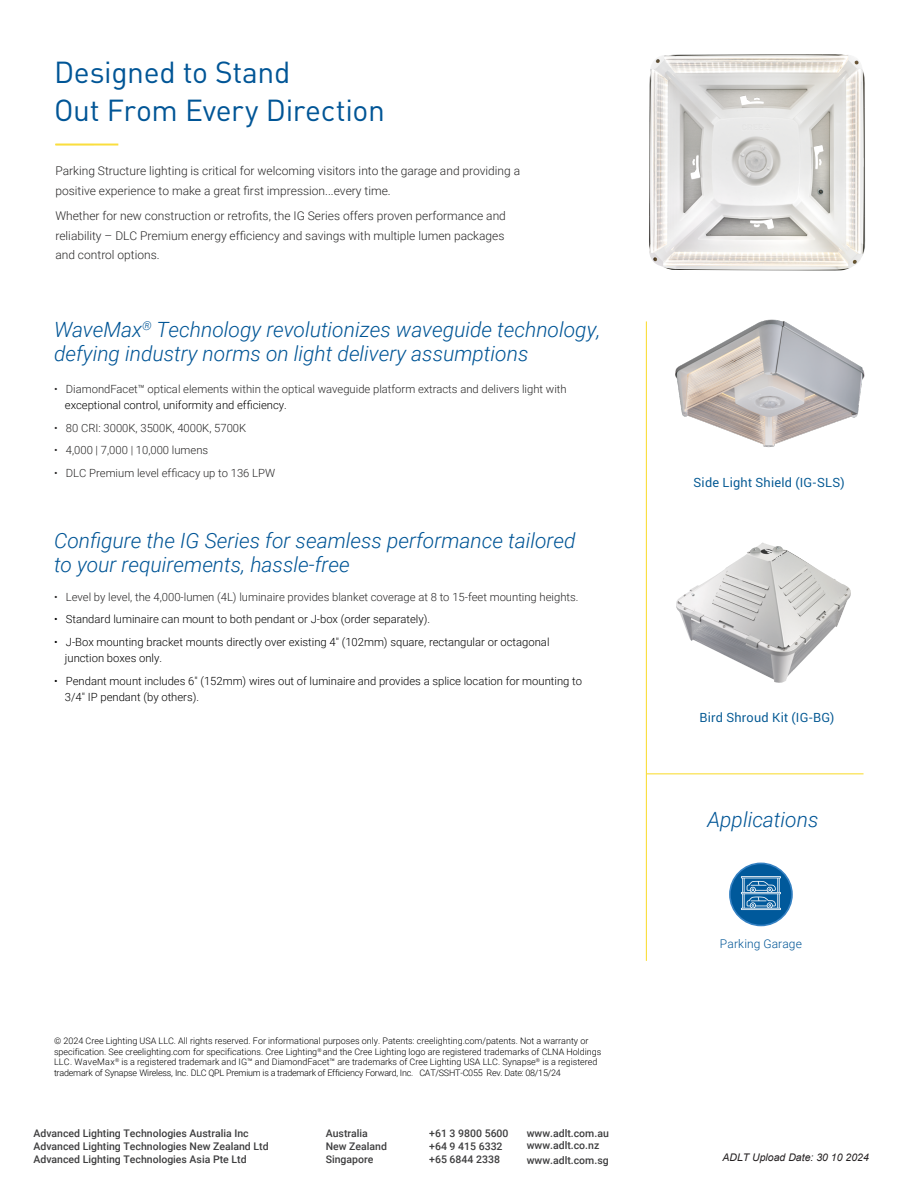
<style>
.page{position:relative;width:918px;height:1188px;background:#fff}
.page>*{position:absolute;margin:0;border:0;box-sizing:border-box;transform-origin:0 0}
.t1{font:30px/37.5px "DINOT";letter-spacing:-.01em;color:#005596}
.t2{font:italic 300 21px/24px "Roboto";color:#005596}
.t3{font:12.75px "Roboto";letter-spacing:.02em;color:#005792}
.t4{font:300 12px/19.5px "Roboto";color:#282727}
.t5{font:300 12px "Roboto";letter-spacing:.01em;color:#005596}
.t6{font:300 11.25px/16.5px "Roboto";color:#000}
.t7{font:300 11.25px "Roboto";color:#282727}
.t8{font:500 10.5px/13.2px "Roboto";color:#3e3e3f}
.t9{font:italic 10.5px "Arial";color:#231f20}
.t10{font:300 9px/10.8px "Roboto";color:#000}
</style>
<div class="page">
<hr style="left:646px;top:321px;width:1px;height:640px;background:#fade3d">
<hr style="left:647px;top:773px;width:217px;height:1px;background:#fade3d">
<hr style="left:55px;top:144px;width:63px;height:2px;background:#fade3d">
<img style="left:649px;top:54px;width:216px;height:217px">
<div style="left:730px;top:863px;width:62px;height:62px;background:#00599b;border-radius:50%"></div>
<div style="left:729px;top:863px;width:64px;height:63px;border:2px solid #3581c3;border-radius:50%"></div>
<svg style="left:741px;top:876px;width:40px;height:34px"></svg>
<img style="left:676px;top:543px;width:175px;height:140px">
<img style="left:675px;top:319px;width:190px;height:128px">
<h1 class="t1" style="left:54px;top:53px;width:332px">Designed to Stand<br>Out From Every Direction</h1>
<h3 class="t4" style="left:55px;top:161px;width:466px">Parking Structure lighting is critical for welcoming visitors into the garage and providing a positive experience to make a great first impression...every time.</h3>
<h3 class="t4" style="left:55px;top:206px;width:452px;text-align:justify">Whether for new construction or retrofits, the IG Series offers proven performance and reliability – DLC Premium energy efficiency and savings with multiple lumen packages and control options.</h3>
<h2 class="t2" style="left:54px;top:317px;width:548px">WaveMax<sup>®</sup> Technology revolutionizes waveguide technology, defying industry norms on light delivery assumptions</h2>
<p class="t7" style="left:54px;top:381px;width:514px">• DiamondFacet™ optical elements within the optical waveguide platform extracts and delivers light with</p>
<p class="t6" style="left:65px;top:396px;width:223px">exceptional control, uniformity and efficiency.</p>
<p class="t7" style="left:54px;top:420px;width:194px">• 80 CRI: 3000K, 3500K, 4000K, 5700K</p>
<p class="t7" style="left:54px;top:442px;width:156px">• 4,000 | 7,000 | 10,000 lumens</p>
<p class="t7" style="left:54px;top:465px;width:223px">• DLC Premium level efficacy up to 136 LPW</p>
<h2 class="t2" style="left:54px;top:528px;width:523px">Configure the IG Series for seamless performance tailored to your requirements, hassle-free</h2>
<p class="t7" style="left:54px;top:589px;width:526px">• Level by level, the 4,000-lumen (4L) luminaire provides blanket coverage at 8 to 15-feet mounting heights.</p>
<p class="t6" style="left:54px;top:611px;width:378px">• Standard luminaire can mount to both pendant or J-box (order separately).</p>
<p class="t6" style="left:65px;top:633px;width:486px;text-indent:-11px">• J-Box mounting bracket mounts directly over existing 4" (102mm) square, rectangular or octagonal junction boxes only.</p>
<p class="t6" style="left:65px;top:672px;width:519px;text-indent:-11px">• Pendant mount includes 6" (152mm) wires out of luminaire and provides a splice location for mounting to<br>3/4" IP pendant (by others).</p>
<p class="t10" style="left:54px;top:1035px;width:549px">© 2024 Cree Lighting USA LLC. All rights reserved. For informational purposes only. Patents: creelighting.com/patents. Not a warranty or specification. See creelighting.com for specifications. Cree Lighting<sup>®</sup> and the Cree Lighting logo are registered trademarks of CLNA Holdings LLC. WaveMax<sup>®</sup> is a registered trademark and IG™ and DiamondFacet™ are trademarks of Cree Lighting USA LLC. Synapse<sup>®</sup> is a registered trademark of Synapse Wireless, Inc. DLC QPL Premium is a trademark of Efficiency Forward, Inc. CAT/SSHT-C055 Rev. Date: 08/15/24</p>
<p class="t8" style="left:34px;top:1126px;width:237px">Advanced Lighting Technologies Australia Inc<br>Advanced Lighting Technologies New Zealand Ltd<br>Advanced Lighting Technologies Asia Pte Ltd</p>
<p class="t8" style="left:326px;top:1126px;width:44px">Australia</p>
<p class="t8" style="left:429px;top:1126px;width:81px">+61 3 9800 5600</p>
<p class="t8" style="left:527px;top:1126px;width:84px">www.adlt.com.au</p>
<p class="t8" style="left:326px;top:1139px;width:63px">New Zealand</p>
<p class="t8" style="left:429px;top:1139px;width:75px">+64 9 415 6332</p>
<p class="t8" style="left:527px;top:1138px;width:74px">www.adlt.co.nz</p>
<p class="t8" style="left:326px;top:1153px;width:49px">Singapore</p>
<p class="t8" style="left:429px;top:1153px;width:72px">+65 6844 2338</p>
<p class="t8" style="left:527px;top:1153px;width:83px">www.adlt.com.sg</p>
<h3 class="t3" style="left:694px;top:473px;width:153px">Side Light Shield (IG-SLS)</h3>
<h3 class="t3" style="left:699px;top:709px;width:137px">Bird Shroud Kit (IG-BG)</h3>
<h2 class="t2" style="left:707px;top:806px;width:113px">Applications</h2>
<h3 class="t5" style="left:720px;top:935px;width:84px">Parking Garage</h3>
<p class="t9" style="left:722px;top:1151px;width:148px">ADLT Upload Date: 30 10 2024</p>
</div>
